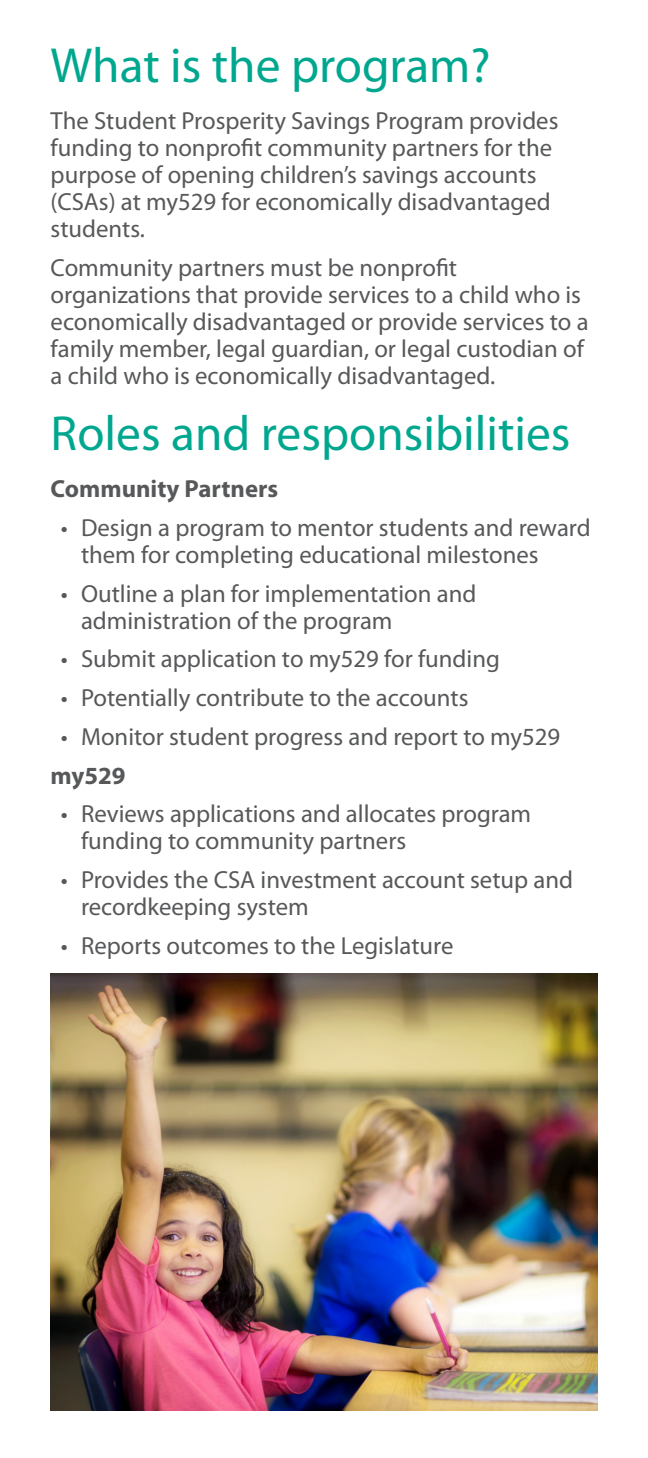
<style>
.page{position:relative;width:648px;height:1458px;background:#fff}
.page>*{position:absolute;margin:0;border:0;box-sizing:border-box;transform-origin:0 0}
.headers{font:49.5px "Myriad Pro";color:#00a78f}
.body{font:24.75px/27px "Myriad Pro";color:#57585a}
.body-2{font:700 24.75px "Myriad Pro";color:#57585a}
</style>
<div class="page">
<img style="left:51px;top:973px;width:546px;height:438px">
<p class="headers" style="left:51px;top:35px;width:442px">What is the program?</p>
<p class="body" style="left:51px;top:107px;width:509px">The Student Prosperity Savings Program provides funding to nonprofit community partners for the purpose of opening children’s savings accounts (CSAs) at my529 for economically disadvantaged students.</p>
<p class="body" style="left:51px;top:254px;width:540px">Community partners must be nonprofit organizations that provide services to a child who is economically disadvantaged or provide services to a family member, legal guardian, or legal custodian of a child who is economically disadvantaged.</p>
<p class="headers" style="left:51px;top:403px;width:521px">Roles and responsibilities</p>
<p class="body-2" style="left:51px;top:473px;width:229px">Community Partners</p>
<p class="body" style="left:81px;top:514px;width:511px;text-indent:-20px">• Design a program to mentor students and reward them for completing educational milestones</p>
<p class="body" style="left:81px;top:580px;width:397px;text-indent:-20px">• Outline a plan for implementation and administration of the program</p>
<p class="body" style="left:61px;top:645px;width:441px">• Submit application to my529 for funding</p>
<p class="body" style="left:61px;top:684px;width:409px">• Potentially contribute to the accounts</p>
<p class="body" style="left:61px;top:723px;width:501px">• Monitor student progress and report to my529</p>
<p class="body-2" style="left:51px;top:759px;width:76px">my529</p>
<p class="body" style="left:81px;top:800px;width:452px;text-indent:-20px">• Reviews applications and allocates program funding to community partners</p>
<p class="body" style="left:81px;top:866px;width:494px;text-indent:-20px">• Provides the CSA investment account setup and recordkeeping system</p>
<p class="body" style="left:61px;top:932px;width:394px">• Reports outcomes to the Legislature</p>
</div>
